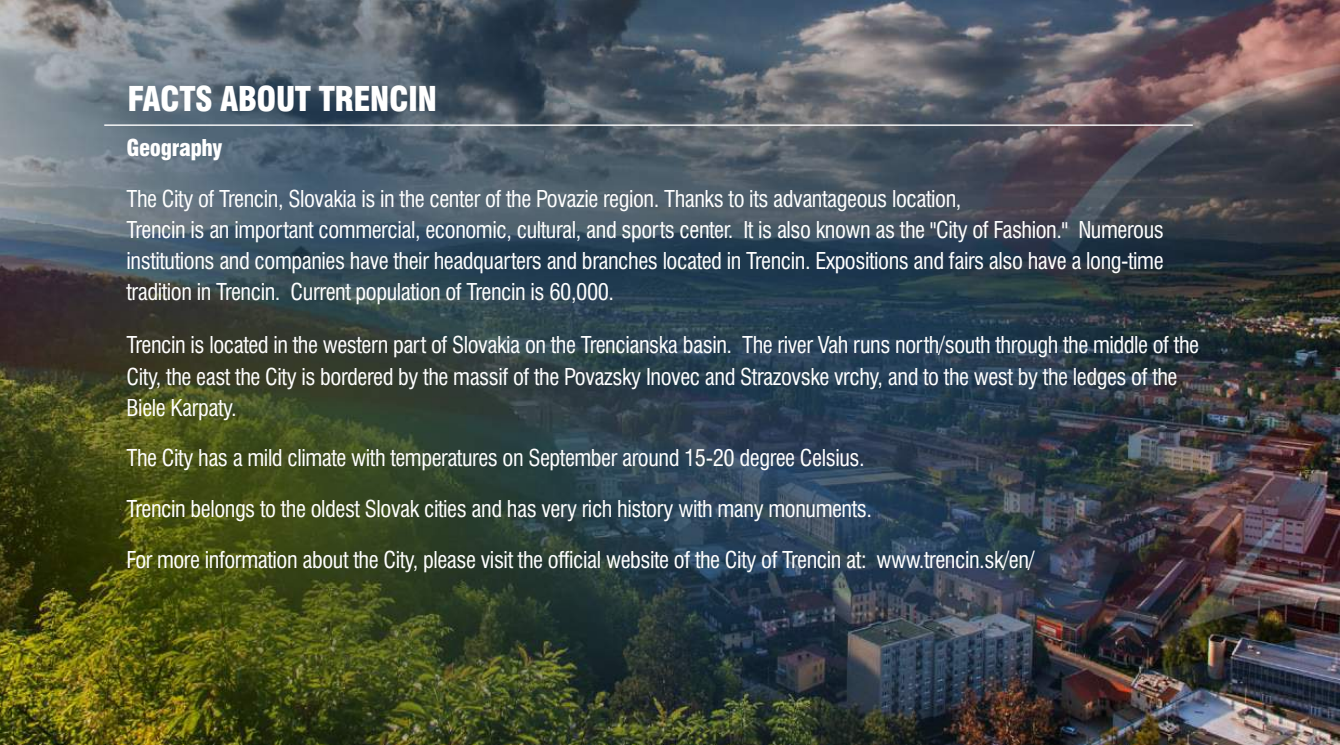
<style>
.page{position:relative;width:1340px;height:745px;background:#fff}
.page>*{position:absolute;margin:0;border:0;box-sizing:border-box;transform-origin:0 0}
.t1{font:900 condensed 33.3px "Swiss 721 BTCE";letter-spacing:-.02em;color:#fff}
.t2{font:condensed 22.5px/31.3px "Swiss 721 BTCE";letter-spacing:-.02em;color:#fff}
.t3{font:900 condensed 22.5px "Swiss 721 BTCE";letter-spacing:-.02em;color:#fff}
</style>
<div class="page">
<img style="left:0;top:0;width:1339px;height:745px">
<hr style="left:104px;top:124px;width:1088px;height:2px;background:#fff">
<h1 class="t1" style="left:127px;top:76px;width:311px">FACTS ABOUT TRENCIN</h1>
<p class="t3" style="left:126px;top:133px;width:97px">Geography</p>
<p class="t2" style="left:126px;top:182px;width:1038px">The City of Trencin, Slovakia is in the center of the Povazie region. Thanks to its advantageous location,<br>Trencin is an important commercial, economic, cultural, and sports center. It is also known as the "City of Fashion." Numerous institutions and companies have their headquarters and branches located in Trencin. Expositions and fairs also have a long-time tradition in Trencin. Current population of Trencin is 60,000.</p>
<p class="t2" style="left:126px;top:328px;width:1074px">Trencin is located in the western part of Slovakia on the Trencianska basin. The river Vah runs north/south through the middle of the<br>City, the east the City is bordered by the massif of the Povazsky Inovec and Strazovske vrchy, and to the west by the ledges of the<br>Biele Karpaty.</p>
<p class="t2" style="left:126px;top:441px;width:739px">The City has a mild climate with temperatures on September around 15-20 degree Celsius.</p>
<p class="t2" style="left:126px;top:492px;width:747px">Trencin belongs to the oldest Slovak cities and has very rich history with many monuments.</p>
<p class="t2" style="left:126px;top:542px;width:910px">For more information about the City, please visit the official website of the City of Trencin at: www.trencin.sk/en/</p>
</div>
